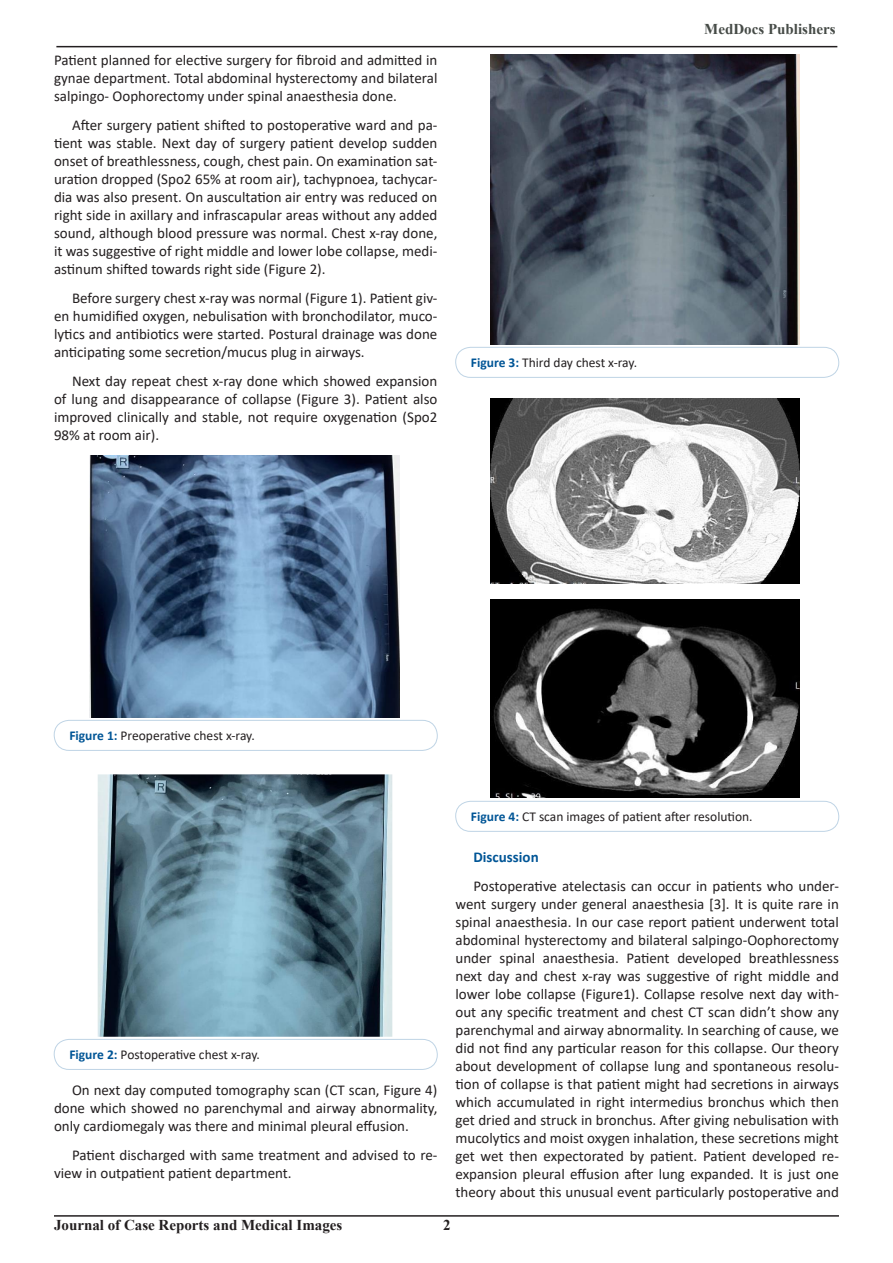
<style>
.page{position:relative;width:893px;height:1263px;background:#fff}
.page>*{position:absolute;margin:0;border:0;box-sizing:border-box;transform-origin:0 0}
.t1{font:15px/18px "Calibri";color:#231f20;text-align:justify}
.t2{font:700 15px "Times New Roman";color:#231f20}
.t3{font:700 15px "Times New Roman";color:#464b47}
.t4{font:700 15px "Calibri";color:#005596}
.t5{font:13.5px "Calibri";color:#231f20}
.s1{font-weight:700;color:#005596}
</style>
<div class="page">
<hr style="left:56px;top:46px;width:781px;height:1px;background:#231f20">
<hr style="left:54px;top:1215px;width:785px;height:2px;background:#231f20">
<img style="left:89px;top:455px;width:311px;height:263px">
<div style="left:54px;top:720px;width:383px;height:31px;border:1px solid #bfd4e5;border-radius:15px"></div>
<img style="left:98px;top:774px;width:294px;height:263px">
<div style="left:54px;top:1039px;width:383px;height:31px;border:1px solid #bfd4e5;border-radius:15px"></div>
<img style="left:491px;top:54px;width:309px;height:290px">
<div style="left:455px;top:347px;width:384px;height:31px;border:1px solid #bfd4e5;border-radius:15px"></div>
<img style="left:491px;top:398px;width:309px;height:186px">
<img style="left:491px;top:600px;width:309px;height:198px">
<div style="left:455px;top:801px;width:384px;height:30px;border:1px solid #bfd4e5;border-radius:15px"></div>
<p class="t1" style="left:54px;top:51px;width:385px">Patient planned for elective surgery for fibroid and admitted in gynae department. Total abdominal hysterectomy and bilateral salpingo- Oophorectomy under spinal anaesthesia done.</p>
<p class="t1" style="left:54px;top:116px;width:385px;text-indent:18px">After surgery patient shifted to postoperative ward and pa&shy;tient was stable. Next day of surgery patient develop sudden onset of breathlessness, cough, chest pain. On examination sat&shy;uration dropped (Spo2 65% at room air), tachypnoea, tachycar&shy;dia was also present. On auscultation air entry was reduced on right side in axillary and infrascapular areas without any added sound, although blood pressure was normal. Chest x-ray done, it was suggestive of right middle and lower lobe collapse, medi&shy;astinum shifted towards right side (Figure 2).</p>
<p class="t1" style="left:54px;top:288px;width:385px;text-indent:18px">Before surgery chest x-ray was normal (Figure 1). Patient giv&shy;en humidified oxygen, nebulisation with bronchodilator, muco&shy;lytics and antibiotics were started. Postural drainage was done anticipating some secretion/mucus plug in airways.</p>
<p class="t1" style="left:54px;top:371px;width:385px;text-indent:18px">Next day repeat chest x-ray done which showed expansion of lung and disappearance of collapse (Figure 3). Patient also improved clinically and stable, not require oxygenation (Spo2<br>98% at room air).</p>
<p class="t5" style="left:471px;top:353px;width:168px"><span class="s1">Figure 3:</span> Third day chest x-ray.</p>
<p class="t3" style="left:704px;top:19px;width:133px">MedDocs Publishers</p>
<p class="t5" style="left:69px;top:726px;width:187px"><span class="s1">Figure 1:</span> Preoperative chest x-ray.</p>
<p class="t5" style="left:69px;top:1045px;width:192px"><span class="s1">Figure 2:</span> Postoperative chest x-ray.</p>
<p class="t1" style="left:54px;top:1080px;width:385px;text-indent:18px">On next day computed tomography scan (CT scan, Figure 4) done which showed no parenchymal and airway abnormality, only cardiomegaly was there and minimal pleural effusion.</p>
<p class="t1" style="left:54px;top:1145px;width:385px;text-indent:18px">Patient discharged with same treatment and advised to re&shy;view in outpatient patient department.</p>
<p class="t5" style="left:471px;top:807px;width:283px"><span class="s1">Figure 4:</span> CT scan images of patient after resolution.</p>
<p class="t4" style="left:473px;top:846px;width:67px">Discussion</p>
<p class="t1" style="left:455px;top:876px;width:385px;text-indent:18px">Postoperative atelectasis can occur in patients who under&shy;went surgery under general anaesthesia [3]. It is quite rare in spinal anaesthesia. In our case report patient underwent total abdominal hysterectomy and bilateral salpingo-Oophorectomy under spinal anaesthesia. Patient developed breathlessness next day and chest x-ray was suggestive of right middle and lower lobe collapse (Figure1). Collapse resolve next day with&shy;out any specific treatment and chest CT scan didn’t show any parenchymal and airway abnormality. In searching of cause, we did not find any particular reason for this collapse. Our theory about development of collapse lung and spontaneous resolu&shy;tion of collapse is that patient might had secretions in airways which accumulated in right intermedius bronchus which then get dried and struck in bronchus. After giving nebulisation with mucolytics and moist oxygen inhalation, these secretions might get wet then expectorated by patient. Patient developed re&shy;expansion pleural effusion after lung expanded. It is just one theory about this unusual event particularly postoperative and</p>
<p class="t2" style="left:54px;top:1214px;width:290px">Journal of Case Reports and Medical Images</p>
<p class="t2" style="left:443px;top:1214px;width:9px">2</p>
</div>
